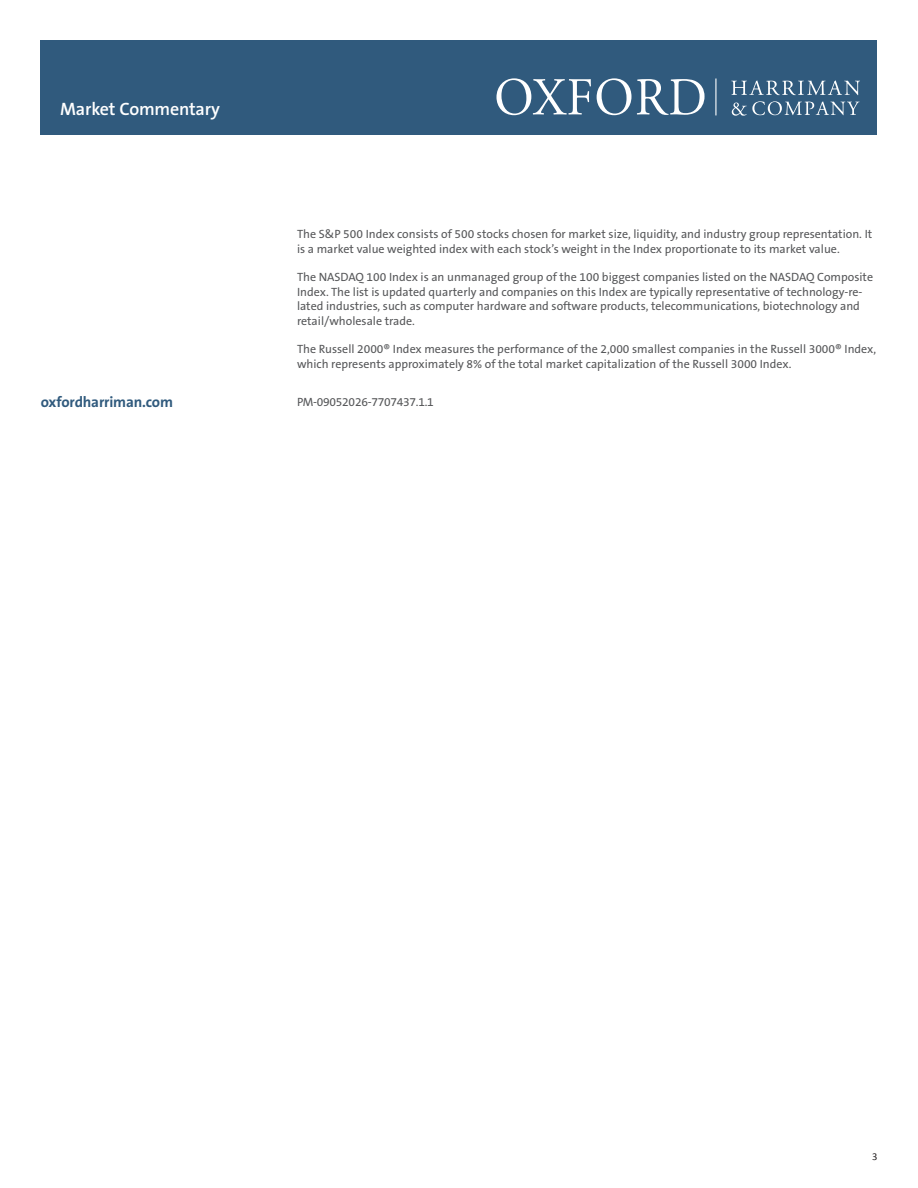
<style>
.page{position:relative;width:918px;height:1188px;background:#fff}
.page>*{position:absolute;margin:0;border:0;box-sizing:border-box;transform-origin:0 0}
.t1{font:600 18px "The Sans B6";letter-spacing:-.01em;color:#fff}
.t2{font:700 15px "The Sans B7";letter-spacing:-.01em;color:#305a7d}
.Disclaimer_Statement{font:12px/14.4px "The Sans B5 Plain";color:#57585a}
.Disclaimer_Statement-2{font:12px "The Sans B5 Plain";letter-spacing:-.02em;color:#57585a}
.t3{font:10.5px "Calibri";color:#231f20}
</style>
<div class="page">
<div style="left:40px;top:40px;width:838px;height:95px;background:#305a7d"></div>
<svg style="left:496px;top:78px;width:95px;height:37px"></svg>
<svg style="left:597px;top:78px;width:108px;height:37px"></svg>
<svg style="left:731px;top:80px;width:129px;height:15px"></svg>
<svg style="left:732px;top:101px;width:128px;height:15px"></svg>
<hr style="left:715px;top:79px;width:1px;height:36px;background:#fff">
<p class="t1" style="left:60px;top:99px;width:161px">Market Commentary</p>
<p class="Disclaimer_Statement" style="left:297px;top:227px;width:577px">The S&amp;P 500 Index consists of 500 stocks chosen for market size, liquidity, and industry group representation. It is a market value weighted index with each stock’s weight in the Index proportionate to its market value.</p>
<p class="Disclaimer_Statement" style="left:297px;top:271px;width:578px">The NASDAQ 100 Index is an unmanaged group of the 100 biggest companies listed on the NASDAQ Composite Index. The list is updated quarterly and companies on this Index are typically representative of technology-re&shy;lated industries, such as computer hardware and software products, telecommunications, biotechnology and retail/wholesale trade.</p>
<p class="Disclaimer_Statement" style="left:297px;top:343px;width:581px">The Russell 2000® Index measures the performance of the 2,000 smallest companies in the Russell 3000® Index, which represents approximately 8% of the total market capitalization of the Russell 3000 Index.</p>
<p class="t2" style="left:41px;top:394px;width:134px">oxfordharriman.com</p>
<p class="Disclaimer_Statement-2" style="left:297px;top:396px;width:138px">PM-09052026-7707437.1.1</p>
<p class="t3" style="left:872px;top:1149px;width:7px">3</p>
</div>
